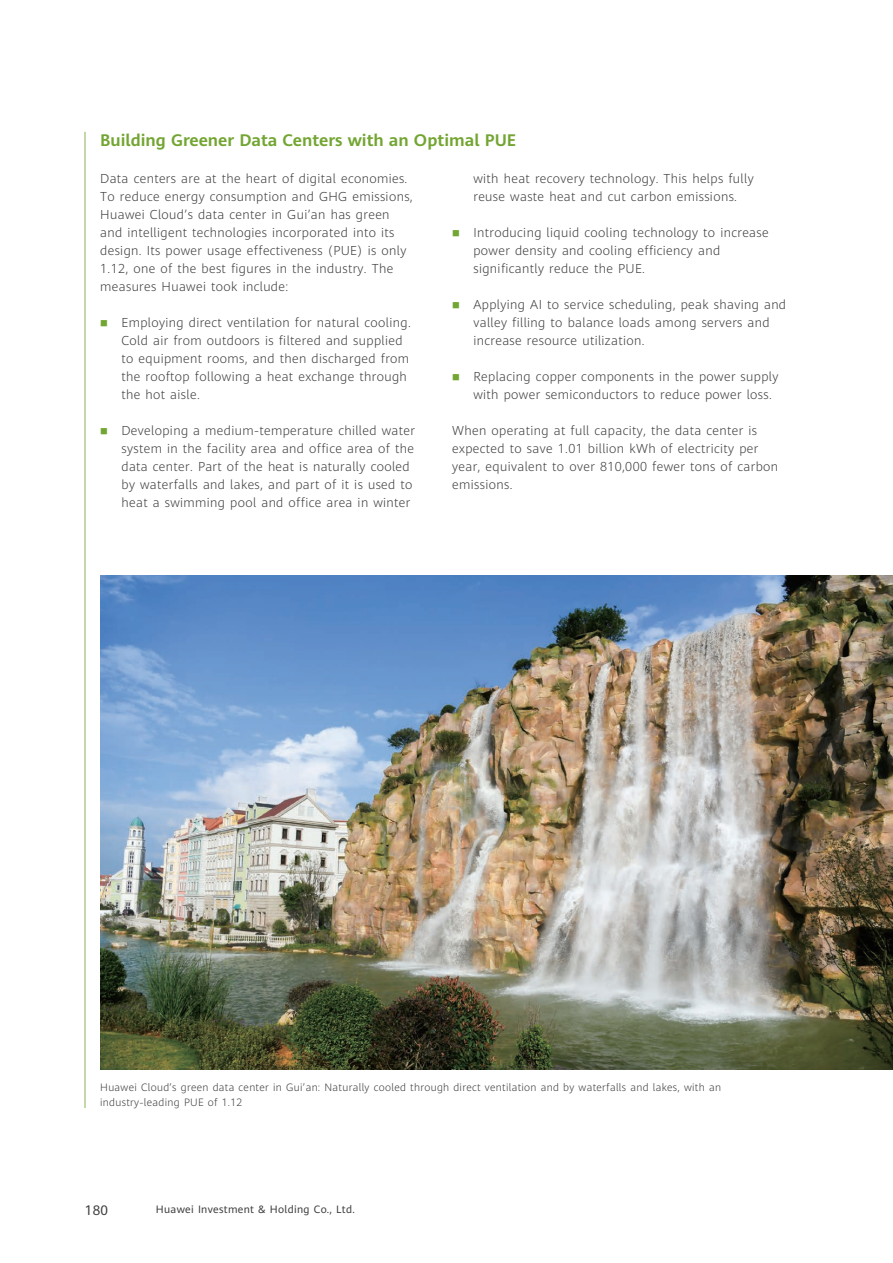
<style>
.page{position:relative;width:893px;height:1263px;background:#fff}
.page>*{position:absolute;margin:0;border:0;box-sizing:border-box;transform-origin:0 0}
.t1{font:700 16.5px "Huawei Sans";color:#73a532}
.t2{font:13.5px "Huawei Sans";color:#3e3e3f}
.t3{font:300 12.75px/18px "Huawei Sans";letter-spacing:.03em;color:#3e3e3f}
.t4{font:300 10.5px/15px "Huawei Sans";letter-spacing:.03em;color:#3e3e3f}
.t5{font:10.5px "Huawei Sans";letter-spacing:.03em;color:#3e3e3f}
.s1{font-weight:400;color:#73a532}
</style>
<div class="page">
<hr style="left:85px;top:132px;width:1px;height:976px;background:#73a532">
<img style="left:100px;top:576px;width:793px;height:493px">
<p class="t1" style="left:100px;top:128px;width:417px">Building Greener Data Centers with an Optimal PUE</p>
<p class="t3" style="left:100px;top:169px;width:314px">Data centers are at the heart of digital economies.<br>To reduce energy consumption and GHG emissions, Huawei Cloud’s data center in Gui’an has green and intelligent technologies incorporated into its design. Its power usage effectiveness (PUE) is only 1.12, one of the best figures in the industry. The measures Huawei took include:</p>
<p class="t3" style="left:121px;top:313px;width:291px;text-indent:-21px"><span class="s1">■</span> Employing direct ventilation for natural cooling.<br>Cold air from outdoors is filtered and supplied to equipment rooms, and then discharged from the rooftop following a heat exchange through the hot aisle.</p>
<p class="t3" style="left:121px;top:421px;width:295px;text-indent:-21px"><span class="s1">■</span> Developing a medium-temperature chilled water system in the facility area and office area of the data center. Part of the heat is naturally cooled by waterfalls and lakes, and part of it is used to heat a swimming pool and office area in winter</p>
<p class="t3" style="left:473px;top:169px;width:282px">with heat recovery technology. This helps fully reuse waste heat and cut carbon emissions.</p>
<p class="t3" style="left:473px;top:223px;width:297px;text-indent:-21px"><span class="s1">■</span> Introducing liquid cooling technology to increase power density and cooling efficiency and significantly reduce the PUE.</p>
<p class="t3" style="left:473px;top:295px;width:314px;text-indent:-21px"><span class="s1">■</span> Applying AI to service scheduling, peak shaving and valley filling to balance loads among servers and increase resource utilization.</p>
<p class="t3" style="left:473px;top:367px;width:307px;text-indent:-21px"><span class="s1">■</span> Replacing copper components in the power supply with power semiconductors to reduce power loss.</p>
<p class="t3" style="left:452px;top:421px;width:327px">When operating at full capacity, the data center is expected to save 1.01 billion kWh of electricity per year, equivalent to over 810,000 fewer tons of carbon emissions.</p>
<p class="t4" style="left:100px;top:1080px;width:622px">Huawei Cloud’s green data center in Gui’an: Naturally cooled through direct ventilation and by waterfalls and lakes, with an industry-leading PUE of 1.12</p>
<p class="t2" style="left:85px;top:1201px;width:25px">180</p>
<p class="t5" style="left:156px;top:1201px;width:201px">Huawei Investment &amp; Holding Co., Ltd.</p>
</div>
